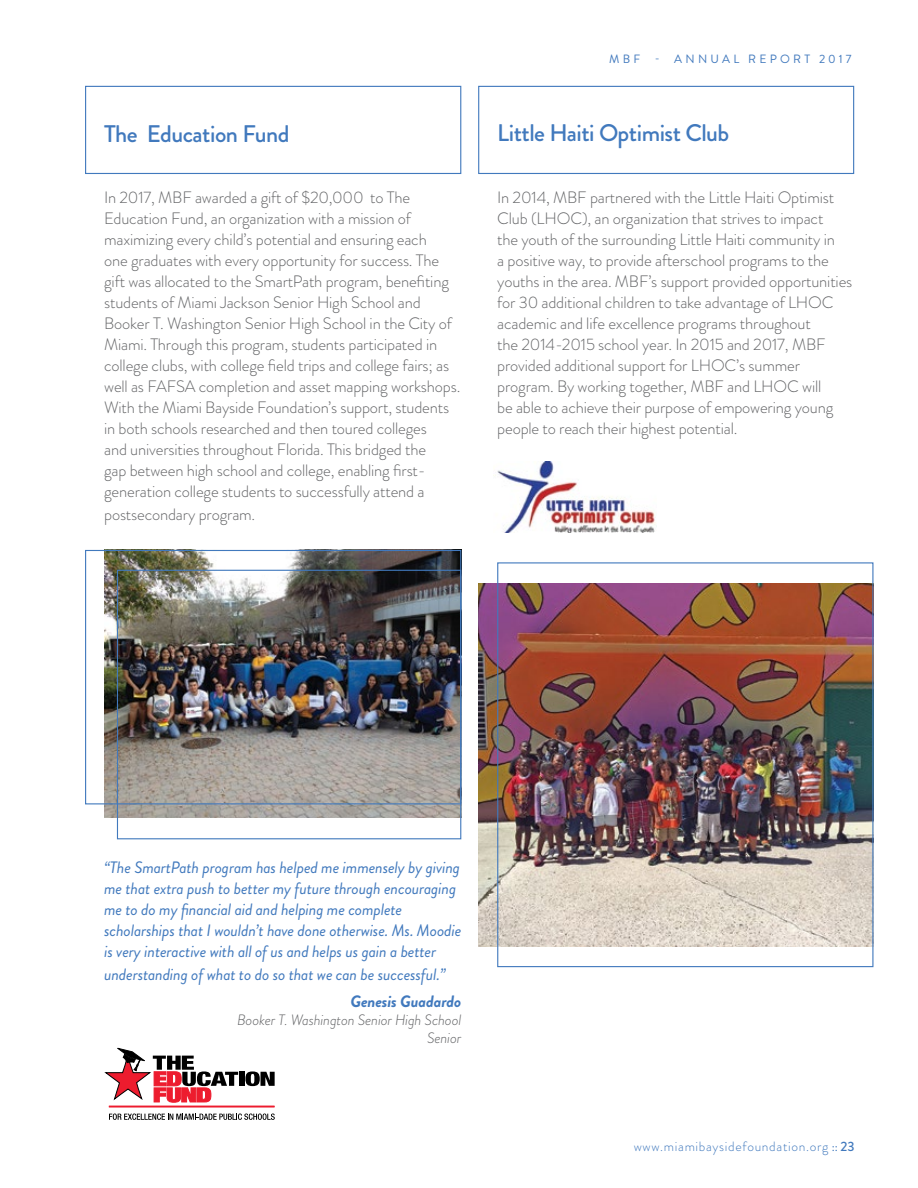
<style>
.page{position:relative;width:918px;height:1188px;background:#fff}
.page>*{position:absolute;margin:0;border:0;box-sizing:border-box;transform-origin:0 0}
.t1{font:500 24px "Brandon Grotesque";letter-spacing:-.02em;color:#4179bd}
.t2{font:300 16.5px/21px "Brandon Grotesque";letter-spacing:-.01em;color:#636466}
.t3{font:italic 16.5px/21px "Brandon Grotesque";letter-spacing:-.01em;color:#4179bd}
.t4{font:italic 700 16.5px "Brandon Grotesque";letter-spacing:-.01em;color:#4179bd}
.t5{font:italic 300 15px/18px "Brandon Grotesque";letter-spacing:-.01em;color:#636466;text-align:right}
.t6{font:300 13.5px "Brandon Grotesque";letter-spacing:.05em;color:#4179bd}
.t7{font:12px "Brandon Grotesque";letter-spacing:.27em;color:#4179bd}
.s1{font-weight:400;font-size:12px}
.s2{font-weight:500}
</style>
<div class="page">
<div style="left:85px;top:86px;width:376px;height:88px;border:1px solid #4179bd"></div>
<div style="left:239px;top:1072px;width:5px;height:14px;background:#000"></div>
<svg style="left:245px;top:1071px;width:30px;height:15px"></svg>
<svg style="left:105px;top:1048px;width:133px;height:54px"></svg>
<hr style="left:109px;top:1106px;width:166px;height:1px;background:#ed1c2e">
<svg style="left:109px;top:1114px;width:166px;height:6px"></svg>
<img style="left:495px;top:462px;width:162px;height:70px">
<div style="left:478px;top:86px;width:376px;height:88px;border:1px solid #4179bd"></div>
<img style="left:104px;top:552px;width:355px;height:266px">
<div style="left:117px;top:570px;width:344px;height:269px;border:1px solid #4179bd"></div>
<img style="left:478px;top:583px;width:393px;height:363px">
<div style="left:497px;top:562px;width:376px;height:405px;border:1px solid #4179bd"></div>
<div style="left:85px;top:550px;width:376px;height:254px;border:1px solid #4179bd"></div>
<h1 class="t1" style="left:104px;top:117px;width:187px">The Education Fund</h1>
<p class="t2" style="left:104px;top:187px;width:358px">I n 2017, MBF awarded a gift of $20,000 to The Education Fund, an organization with a mission of maximizing every child’s potential and ensuring each<br>one graduates with every opportunity for success. The gift was allocated to the SmartPath program, benefiting students of Miami Jackson Senior H igh School and Booker T. Washington Senior H igh School in the City of Miami. Through this program, students participated in college clubs, with college field trips and college fairs; as well as FAFSA completion and asset mapping workshops.<br>With the Miami Bayside Foundation’s support, students in both schools researched and then toured colleges<br>and universities throughout Florida. This bridged the<br>gap between high school and college, enabling first&shy;generation college students to successfully attend a</p>
<p class="t2" style="left:104px;top:503px;width:153px">postsecondary program.</p>
<p class="t7" style="left:609px;top:50px;width:244px">MBF - ANNUAL REPOR T 2017</p>
<h1 class="t1" style="left:497px;top:117px;width:234px">Little Haiti Optimist Club</h1>
<p class="t2" style="left:497px;top:187px;width:357px">I n 2014, MBF partnered with the Little H aiti Optimist Club (LH OC), an organization that strives to impact<br>the youth of the surrounding Little Haiti community in<br>a positive way, to provide afterschool programs to the youths in the area. MBF’s support provided opportunities for 30 additional children to take advantage of LH OC academic and life excellence programs throughout<br>the 2014-2015 school year. I n 2015 and 2017, MBF provided additional support for LH OC’s summer program. By working together, MBF and LH OC will<br>be able to achieve their purpose of empowering young people to reach their highest potential.</p>
<p class="t3" style="left:104px;top:858px;width:359px">“The SmartPath program has helped me immensely by giving me that extra push to better my future through encouraging me to do my financial aid and helping me complete scholarships that I wouldn’t have done otherwise. Ms. Moodie is very interactive with all of us and helps us gain a better</p>
<p class="t3" style="left:104px;top:964px;width:343px">understanding of what to do so that we can be successful.”</p>
<p class="t4" style="left:351px;top:989px;width:112px">Genesis Guadardo</p>
<p class="t5" style="left:237px;top:1011px;width:226px">Booker T. Washington Senior High School<br>Senior</p>
<p class="t6" style="left:634px;top:1137px;width:222px">www.miamibaysidefoundation.org <span class="s1">::</span> <span class="s2">23</span></p>
</div>
